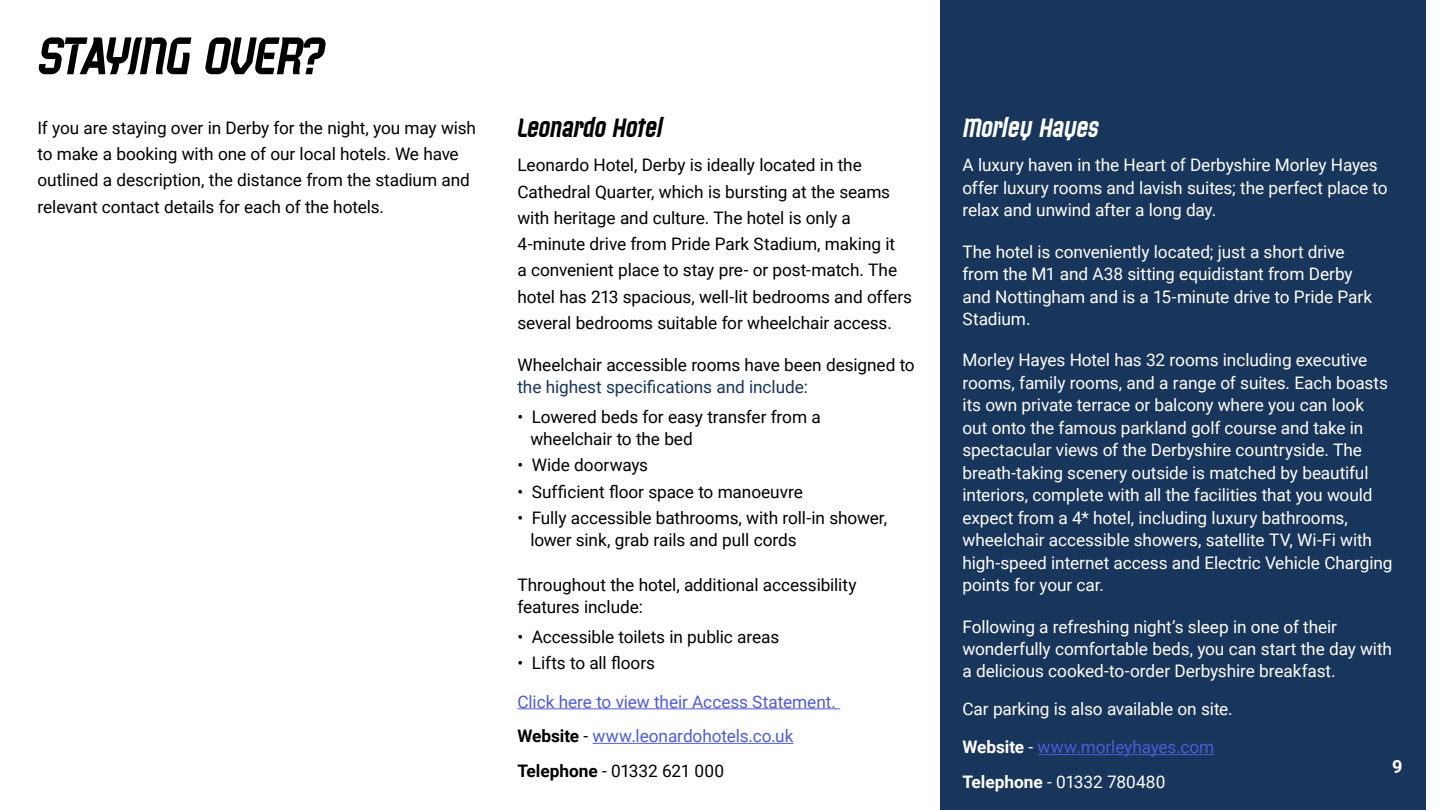
<style>
.page{position:relative;width:1440px;height:810px;background:#fff}
.page>*{position:absolute;margin:0;border:0;box-sizing:border-box;transform-origin:0 0}
.t1{font:52.5px "BBGDCFC Standard";letter-spacing:-.025em;color:#000}
.t2{font:26.25px "BBGDCFC Standard";letter-spacing:-.02em;color:#000}
.t3{font:26.25px "BBGDCFC Standard";letter-spacing:-.02em;color:#fff}
.t4{font:700 18.15px "Roboto";color:#fff}
.t5{font:17.25px/22.5px "Roboto";letter-spacing:-.005em;color:#fff}
.t6{font:17.25px/26.2px "Roboto";letter-spacing:-.005em;color:#000}
.t7{font:17.25px/34.5px "Roboto";letter-spacing:-.005em;color:#4f5cd6}
.t8{font:17.25px "Roboto";letter-spacing:-.005em;color:#18355b}
.s1{font-weight:700;color:#000}
.s2{color:#000}
.s3{font-weight:700;color:#fff}
.s4{color:#fff}
</style>
<div class="page">
<div style="left:940px;top:0;width:486px;height:810px;background:#18355b"></div>
<hr style="left:517px;top:708px;width:323px;height:1px;background:#4f5cd6">
<hr style="left:593px;top:743px;width:200px;height:1px;background:#4f5cd6">
<hr style="left:1038px;top:754px;width:176px;height:1px;background:#4f5cd6">
<h1 class="t1" style="left:38px;top:23px;width:288px">STAYING OVER?</h1>
<p class="t6" style="left:38px;top:114px;width:440px">If you are staying over in Derby for the night, you may wish to make a booking with one of our local hotels. We have outlined a description, the distance from the stadium and relevant contact details for each of the hotels.</p>
<h2 class="t2" style="left:517px;top:111px;width:147px">Leonardo Hotel</h2>
<p class="t6" style="left:517px;top:151px;width:396px">Leonardo Hotel, Derby is ideally located in the Cathedral Quarter, which is bursting at the seams with heritage and culture. The hotel is only a 4-minute drive from Pride Park Stadium, making it<br>a convenient place to stay pre- or post-match. The hotel has 213 spacious, well-lit bedrooms and offers several bedrooms suitable for wheelchair access.</p>
<p class="t6" style="left:517px;top:351px;width:399px">Wheelchair accessible rooms have been designed to</p>
<p class="t8" style="left:517px;top:374px;width:292px">the highest specifications and include:</p>
<p class="t6" style="left:530px;top:405px;width:292px;line-height:22.5px;text-indent:-13px">• Lowered beds for easy transfer from a wheelchair to the bed</p>
<p class="t6" style="left:517px;top:451px;width:132px">• Wide doorways</p>
<p class="t6" style="left:517px;top:478px;width:287px">• Sufficient floor space to manoeuvre</p>
<p class="t6" style="left:530px;top:506px;width:358px;line-height:22.5px;text-indent:-13px">• Fully accessible bathrooms, with roll-in shower, lower sink, grab rails and pull cords</p>
<p class="t6" style="left:517px;top:574px;width:341px;line-height:21.8px">Throughout the hotel, additional accessibility features include:</p>
<p class="t6" style="left:517px;top:623px;width:263px">• Accessible toilets in public areas</p>
<p class="t6" style="left:517px;top:650px;width:139px">• Lifts to all floors</p>
<p class="t7" style="left:517px;top:684px;width:320px">Click here to view their Access Statement.<br><span class="s1">Website</span> <span class="s2">-</span> www.leonardohotels.co.uk<br><span class="s1">Telephone</span> <span class="s2">- 01332 621 000</span></p>
<h2 class="t3" style="left:962px;top:111px;width:138px">Morley Hayes</h2>
<p class="t5" style="left:962px;top:153px;width:427px">A luxury haven in the Heart of Derbyshire Morley Hayes offer luxury rooms and lavish suites; the perfect place to relax and unwind after a long day.</p>
<p class="t5" style="left:962px;top:240px;width:411px">The hotel is conveniently located; just a short drive from the M1 and A38 sitting equidistant from Derby and Nottingham and is a 15-minute drive to Pride Park Stadium.</p>
<p class="t5" style="left:962px;top:348px;width:432px">Morley Hayes Hotel has 32 rooms including executive rooms, family rooms, and a range of suites. Each boasts its own private terrace or balcony where you can look out onto the famous parkland golf course and take in spectacular views of the Derbyshire countryside. The breath-taking scenery outside is matched by beautiful interiors, complete with all the facilities that you would expect from a 4* hotel, including luxury bathrooms, wheelchair accessible showers, satellite TV, Wi-Fi with high-speed internet access and Electric Vehicle Charging points for your car.</p>
<p class="t5" style="left:962px;top:614px;width:431px">Following a refreshing night’s sleep in one of their wonderfully comfortable beds, you can start the day with a delicious cooked-to-order Derbyshire breakfast.</p>
<p class="t5" style="left:962px;top:697px;width:272px">Car parking is also available on site.</p>
<p class="t7" style="left:962px;top:729px;width:253px"><span class="s3">Website</span> <span class="s4">-</span> www.morleyhayes.com<br><span class="s3">Telephone</span> <span class="s4">- 01332 780480</span></p>
<p class="t4" style="left:1392px;top:753px;width:12px">9</p>
</div>
